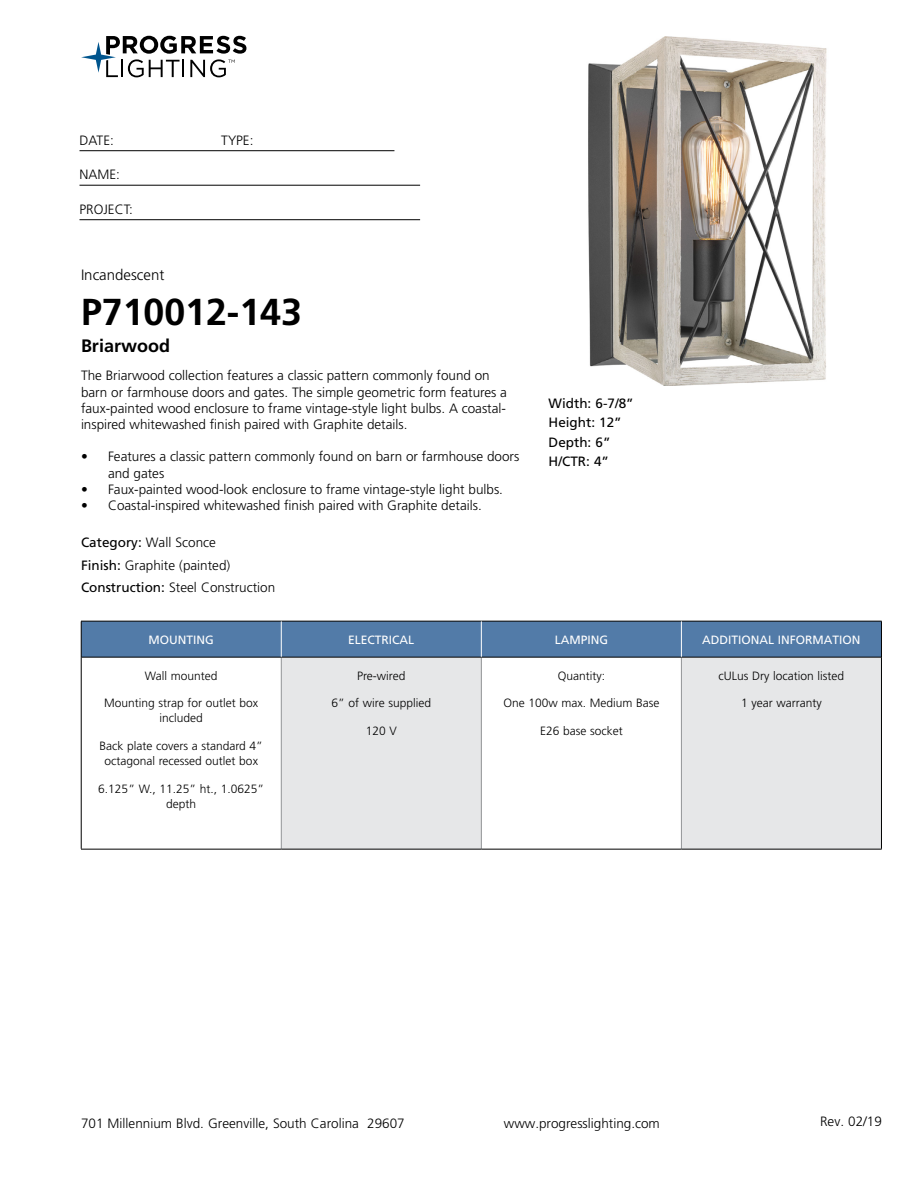
<style>
.page{position:relative;width:918px;height:1188px;background:#fff}
.page>*{position:absolute;margin:0;border:0;box-sizing:border-box;transform-origin:0 0}
.t1{font:700 37.5px "Frutiger LT Std";color:#000}
.t2{font:700 18px "Frutiger LT Std";color:#000}
.t3{font:300 15px "Frutiger LT Std";color:#000}
.t4{font:300 13.5px/16.2px "Frutiger LT Std";color:#000}
.t5{font:13.5px/19.5px "Frutiger LT Std";color:#000}
.t6{font:300 12px/15px "Frutiger LT Std";color:#000;text-align:center}
.t7{font:12px "Frutiger LT Std";color:#fff}
.s1{font-weight:400}
</style>
<div class="page">
<svg style="left:81px;top:36px;width:165px;height:41px"></svg>
<hr style="left:80px;top:150px;width:314px;height:1px;background:#000">
<hr style="left:80px;top:185px;width:340px;height:1px;background:#000">
<hr style="left:80px;top:219px;width:340px;height:1px;background:#000">
<div style="left:82px;top:622px;width:799px;height:35px;background:#527ba8"></div>
<div style="left:281px;top:657px;width:200px;height:192px;background:#e6e7e8"></div>
<div style="left:681px;top:657px;width:200px;height:192px;background:#e6e7e8"></div>
<hr style="left:281px;top:658px;width:1px;height:191px;background:#939598">
<hr style="left:481px;top:658px;width:1px;height:191px;background:#939598">
<hr style="left:681px;top:658px;width:1px;height:191px;background:#939598">
<hr style="left:81px;top:657px;width:200px;height:1px;background:#000">
<hr style="left:281px;top:657px;width:200px;height:1px;background:#000">
<hr style="left:481px;top:657px;width:200px;height:1px;background:#000">
<hr style="left:681px;top:657px;width:200px;height:1px;background:#000">
<hr style="left:81px;top:849px;width:200px;height:1px;background:#000">
<hr style="left:281px;top:849px;width:200px;height:1px;background:#000">
<hr style="left:481px;top:849px;width:200px;height:1px;background:#000">
<hr style="left:681px;top:849px;width:201px;height:1px;background:#000">
<hr style="left:81px;top:621px;width:200px;height:1px;background:#000">
<hr style="left:81px;top:621px;width:1px;height:36px;background:#000">
<hr style="left:281px;top:621px;width:200px;height:1px;background:#000">
<hr style="left:481px;top:621px;width:200px;height:1px;background:#000">
<hr style="left:681px;top:621px;width:201px;height:1px;background:#000">
<hr style="left:881px;top:621px;width:1px;height:36px;background:#000">
<hr style="left:81px;top:657px;width:1px;height:192px;background:#000">
<hr style="left:881px;top:657px;width:1px;height:192px;background:#000">
<hr style="left:281px;top:621px;width:1px;height:36px;background:#fff">
<hr style="left:681px;top:621px;width:1px;height:36px;background:#fff">
<hr style="left:481px;top:621px;width:1px;height:36px;background:#fff">
<img style="left:588px;top:36px;width:239px;height:349px">
<p class="t4" style="left:80px;top:132px;width:36px">DATE:</p>
<p class="t4" style="left:221px;top:132px;width:34px">TYPE:</p>
<p class="t4" style="left:80px;top:167px;width:42px">NAME:</p>
<p class="t4" style="left:80px;top:201px;width:55px">PROJECT:</p>
<p class="t3" style="left:81px;top:266px;width:85px">Incandescent</p>
<h1 class="t1" style="left:81px;top:290px;width:222px">P710012-143</h1>
<h2 class="t2" style="left:81px;top:335px;width:91px">Briarwood</h2>
<p class="t4" style="left:81px;top:368px;width:428px">The Briarwood collection features a classic pattern commonly found on barn or farmhouse doors and gates. The simple geometric form features a faux-painted wood enclosure to frame vintage-style light bulbs. A coastal&shy;inspired whitewashed finish paired with Graphite details.</p>
<p class="t4" style="left:108px;top:449px;width:413px;text-indent:-27px">• Features a classic pattern commonly found on barn or farmhouse doors and gates</p>
<p class="t4" style="left:81px;top:481px;width:424px">• Faux-painted wood-look enclosure to frame vintage-style light bulbs.</p>
<p class="t4" style="left:81px;top:497px;width:402px">• Coastal-inspired whitewashed finish paired with Graphite details.</p>
<p class="t4" style="left:81px;top:532px;width:196px;line-height:22.5px"><span class="s1">Category:</span> Wall Sconce<br><span class="s1">Finish:</span> Graphite (painted)<br><span class="s1">Construction:</span> Steel Construction</p>
<p class="t5" style="left:549px;top:393px;width:87px">Width: 6-7/8”<br>Height: 12”<br>Depth: 6”<br>H/CTR: 4”</p>
<p class="t7" style="left:149px;top:632px;width:67px">MOUNTING</p>
<p class="t7" style="left:348px;top:632px;width:68px">ELECTRICAL</p>
<p class="t7" style="left:555px;top:632px;width:55px">LAMPING</p>
<p class="t7" style="left:702px;top:632px;width:160px">ADDITIONAL INFORMATION</p>
<p class="t6" style="left:145px;top:668px;width:74px">Wall mounted</p>
<p class="t6" style="left:104px;top:696px;width:156px">Mounting strap for outlet box included</p>
<p class="t6" style="left:100px;top:739px;width:165px">Back plate covers a standard 4” octagonal recessed outlet box</p>
<p class="t6" style="left:98px;top:781px;width:167px">6.125” W., 11.25” ht., 1.0625” depth</p>
<p class="t6" style="left:357px;top:668px;width:50px">Pre-wired</p>
<p class="t6" style="left:332px;top:696px;width:101px">6” of wire supplied</p>
<p class="t6" style="left:366px;top:724px;width:33px">120 V</p>
<p class="t6" style="left:719px;top:668px;width:127px">cULus Dry location listed</p>
<p class="t6" style="left:741px;top:696px;width:82px">1 year warranty</p>
<p class="t6" style="left:558px;top:668px;width:49px">Quantity:</p>
<p class="t6" style="left:503px;top:696px;width:158px">One 100w max. Medium Base</p>
<p class="t6" style="left:540px;top:724px;width:84px">E26 base socket</p>
<p class="t4" style="left:81px;top:1115px;width:325px">701 Millennium Blvd. Greenville, South Carolina 29607</p>
<p class="t4" style="left:504px;top:1115px;width:158px">www.progresslighting.com</p>
<p class="t4" style="left:820px;top:1114px;width:63px">Rev. 02/19</p>
</div>
